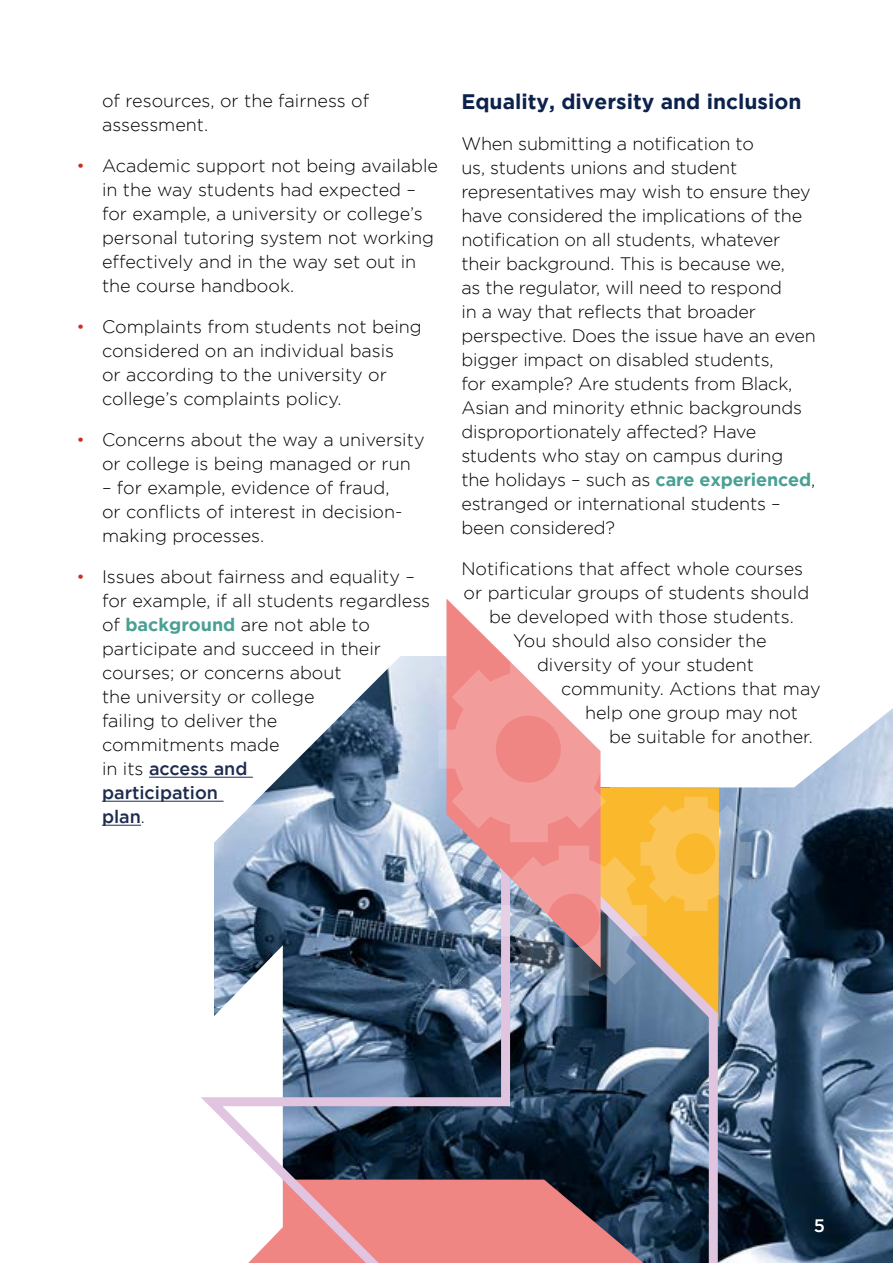
<style>
.page{position:relative;width:893px;height:1263px;background:#fff}
.page>*{position:absolute;margin:0;border:0;box-sizing:border-box;transform-origin:0 0}
.Head_2{font:700 21px "Gotham";color:#0c224c}
.Body_Text{font:300 18px/24px "Gotham";color:#000}
.t1{font:500 18px "Gotham";color:#fff}
.s1{color:#cd2e24}
.s2{font-weight:700;color:#49a093}
.s3{font-weight:500;color:#1d2b4e}
</style>
<div class="page">
<img style="left:722px;top:787px;width:171px;height:476px">
<svg style="left:795px;top:708px;width:98px;height:79px"></svg>
<svg style="left:201px;top:957px;width:521px;height:306px;background:#7b7685"></svg>
<svg style="left:446px;top:598px;width:59px;height:58px"></svg>
<svg style="left:439px;top:656px;width:312px;height:340px"></svg>
<svg style="left:102px;top:656px;width:338px;height:301px"></svg>
<hr style="left:149px;top:777px;width:104px;height:1px;background:#1d2b4e">
<hr style="left:102px;top:801px;width:122px;height:1px;background:#1d2b4e">
<hr style="left:102px;top:825px;width:39px;height:1px;background:#1d2b4e">
<p class="Body_Text" style="left:102px;top:88px;width:269px">of resources, or the fairness of assessment.</p>
<p class="Body_Text" style="left:102px;top:153px;width:337px;text-indent:-26px"><span class="s1">•</span> Academic support not being available in the way students had expected – for example, a university or college’s personal tutoring system not working effectively and in the way set out in the course handbook.</p>
<p class="Body_Text" style="left:102px;top:314px;width:321px;text-indent:-26px"><span class="s1">•</span> Complaints from students not being considered on an individual basis<br>or according to the university or college’s complaints policy.</p>
<p class="Body_Text" style="left:102px;top:427px;width:324px;text-indent:-26px"><span class="s1">•</span> Concerns about the way a university or college is being managed or run</p>
<p class="Body_Text" style="left:102px;top:475px;width:302px">– for example, evidence of fraud, or conflicts of interest in decision&shy;making processes.</p>
<p class="Body_Text" style="left:102px;top:564px;width:329px;text-indent:-26px"><span class="s1">•</span> Issues about fairness and equality – for example, if all students regardless of <span class="s2">background</span> are not able to participate and succeed in their courses; or concerns about<br>the university or college<br>failing to deliver the<br>commitments made<br>in its <span class="s3">access and<br>participation<br>plan</span>.</p>
<h2 class="Head_2" style="left:461px;top:89px;width:342px">Equality, diversity and inclusion</h2>
<p class="Body_Text" style="left:461px;top:131px;width:356px">When submitting a notification to<br>us, students unions and student representatives may wish to ensure they have considered the implications of the notification on all students, whatever their background. This is because we,<br>as the regulator, will need to respond<br>in a way that reflects that broader perspective. Does the issue have an even bigger impact on disabled students,<br>for example? Are students from Black, Asian and minority ethnic backgrounds disproportionately affected? Have students who stay on campus during the holidays – such as <span class="s2">care experienced</span>, estranged or international students – been considered?</p>
<p class="Body_Text" style="left:461px;top:556px;width:343px">Notifications that affect whole courses</p>
<p class="Body_Text" style="left:464px;top:580px;width:347px">or particular groups of students should</p>
<p class="Body_Text" style="left:489px;top:604px;width:306px">be developed with those students.</p>
<p class="Body_Text" style="left:513px;top:628px;width:255px">You should also consider the</p>
<p class="Body_Text" style="left:537px;top:652px;width:218px">diversity of your student</p>
<p class="Body_Text" style="left:561px;top:676px;width:261px">community. Actions that may</p>
<p class="Body_Text" style="left:585px;top:700px;width:215px">help one group may not</p>
<p class="Body_Text" style="left:609px;top:724px;width:205px">be suitable for another.</p>
<p class="t1" style="left:814px;top:1215px;width:13px">5</p>
</div>
